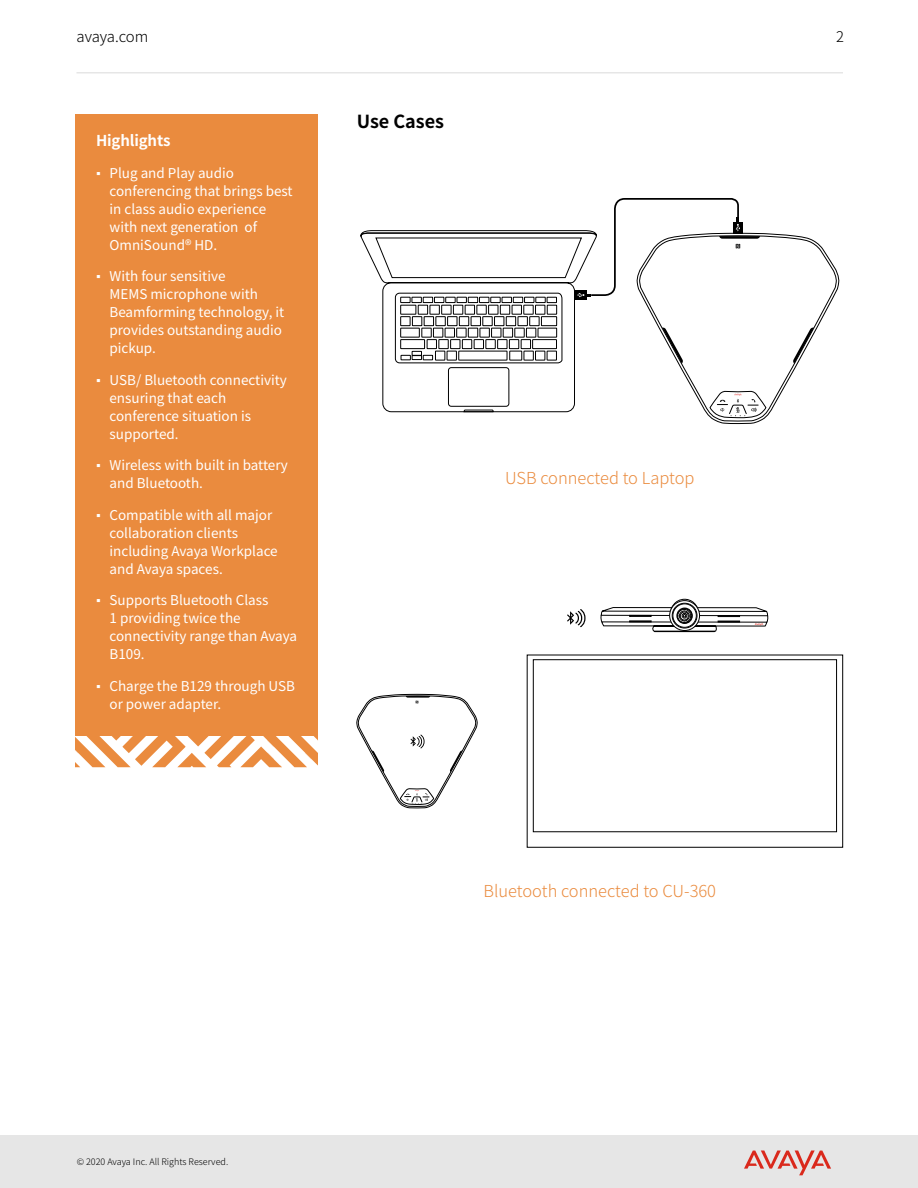
<style>
.page{position:relative;width:918px;height:1188px;background:#fff}
.page>*{position:absolute;margin:0;border:0;box-sizing:border-box;transform-origin:0 0}
.t1{font:700 18px "Noto Sans JP";color:#000}
.t2{font:300 16.5px "Noto Sans JP";color:#ea8b3e}
.t3{font:700 15px "Noto Sans JP";letter-spacing:-.01em;color:#fff}
.t4{font:300 15px "Noto Sans JP";letter-spacing:-.01em;color:#000}
.t5{font:300 14.7px "Noto Sans JP";color:#000}
.t6{font:13.5px/18px "Noto Sans JP";color:#fff}
.t7{font:300 9px "Noto Sans JP";color:#000}
.s1{font-family:"Arial"}
</style>
<div class="page">
<div style="left:76px;top:114px;width:242px;height:622px;background:#ea8b3e"></div>
<svg style="left:75px;top:727px;width:243px;height:40px"></svg>
<svg style="left:360px;top:198px;width:480px;height:226px"></svg>
<svg style="left:600px;top:599px;width:168px;height:33px"></svg>
<svg style="left:527px;top:655px;width:316px;height:193px"></svg>
<svg style="left:356px;top:694px;width:122px;height:114px"></svg>
<svg style="left:567px;top:609px;width:19px;height:18px"></svg>
<div style="left:0;top:1136px;width:918px;height:52px;background:#e6e6e6"></div>
<svg style="left:744px;top:1150px;width:87px;height:25px"></svg>
<hr style="left:76px;top:72px;width:767px;height:2px;background:#e6e6e6">
<p class="t4" style="left:76px;top:28px;width:73px">avaya.com</p>
<p class="t5" style="left:836px;top:28px;width:9px">2</p>
<p class="t3" style="left:96px;top:132px;width:76px">Highlights</p>
<p class="t6" style="left:110px;top:164px;width:185px;text-indent:-14px"><span class="s1">▪</span> Plug and Play audio conferencing that brings best in class audio experience with next generation of<br>OmniSound® HD.</p>
<p class="t6" style="left:110px;top:268px;width:176px;text-indent:-14px"><span class="s1">▪</span> With four sensitive<br>MEMS microphone with<br>Beamforming technology, it provides outstanding audio pickup.</p>
<p class="t6" style="left:110px;top:371px;width:179px;text-indent:-14px"><span class="s1">▪</span> USB/ Bluetooth connectivity ensuring that each conference situation is supported.</p>
<p class="t6" style="left:110px;top:456px;width:180px;text-indent:-14px"><span class="s1">▪</span> Wireless with built in battery and Bluetooth.</p>
<p class="t6" style="left:110px;top:506px;width:170px;text-indent:-14px"><span class="s1">▪</span> Compatible with all major collaboration clients including Avaya Workplace and Avaya spaces.</p>
<p class="t6" style="left:110px;top:591px;width:189px;text-indent:-14px"><span class="s1">▪</span> Supports Bluetooth Class<br>1 providing twice the connectivity range than Avaya<br>B109.</p>
<p class="t6" style="left:110px;top:677px;width:187px;text-indent:-14px"><span class="s1">▪</span> Charge the B129 through USB or power adapter.</p>
<h1 class="t1" style="left:357px;top:112px;width:89px">Use Cases</h1>
<p class="t2" style="left:505px;top:469px;width:191px">USB connected to Laptop</p>
<p class="t2" style="left:483px;top:882px;width:234px">Bluetooth connected to CU-360</p>
<p class="t7" style="left:77px;top:1157px;width:153px">© 2020 Avaya Inc. All Rights Reserved.</p>
</div>
